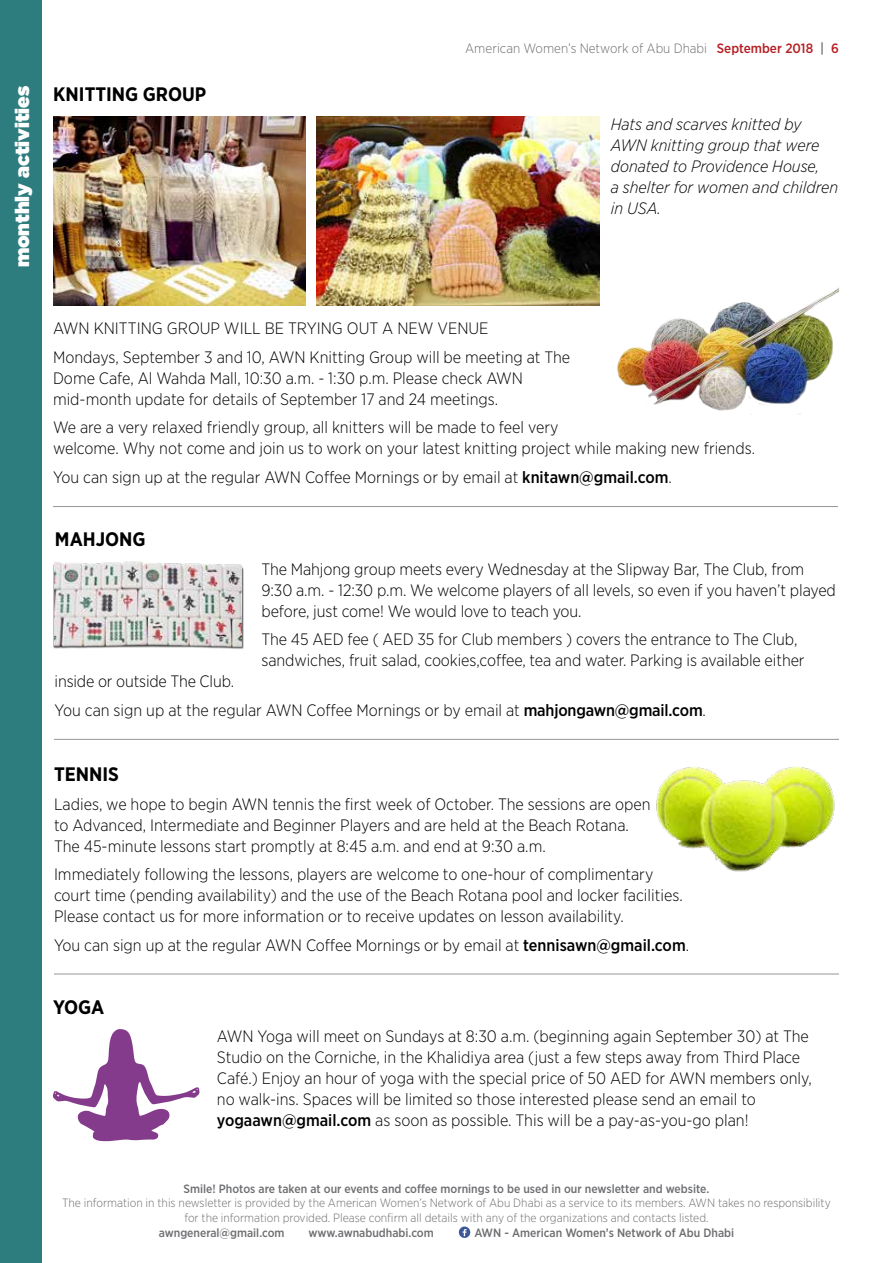
<style>
.page{position:relative;width:893px;height:1263px;background:#fff}
.page>*{position:absolute;margin:0;border:0;box-sizing:border-box;transform-origin:0 0}
.t1{font:700 19.5px "Gotham Narrow";color:#000}
.t2{font:900 19.5px "Gotham";color:#fff}
.t3{font:300 16.5px/21px "Gotham Narrow";color:#000}
.t4{font:italic 300 16.5px/21px "Gotham Narrow";color:#000}
.t5{font:300 13.5px "Gotham Narrow";color:#6d6e71}
.t6{font:300 12px/14.4px "Gotham Narrow";color:#6d6e71;text-align:center}
.t7{font:500 12px "Gotham Narrow";color:#6d6e71}
.s1{font-weight:500;color:#b42024}
.s2{font-weight:500}
</style>
<div class="page">
<svg style="left:459px;top:1226px;width:11px;height:12px"></svg>
<div style="left:0;top:0;width:41px;height:1263px;background:#2e7d7e"></div>
<img style="left:656px;top:766px;width:179px;height:106px">
<svg style="left:53px;top:1029px;width:146px;height:112px"></svg>
<hr style="left:54px;top:739px;width:785px;height:1px;background:#939598">
<div style="left:53px;top:563px;width:190px;height:86px;background:#000;opacity:.75"></div>
<img style="left:54px;top:562px;width:188px;height:86px">
<img style="left:617px;top:288px;width:221px;height:127px">
<hr style="left:53px;top:506px;width:785px;height:1px;background:#939598">
<img style="left:53px;top:117px;width:252px;height:189px">
<img style="left:316px;top:117px;width:284px;height:189px">
<hr style="left:54px;top:974px;width:785px;height:1px;background:#939598">
<p class="t2" style="left:11px;top:267px;width:183px;rotate:-90deg">monthly activities</p>
<p class="t1" style="left:53px;top:82px;width:155px">KNITTING GROUP</p>
<p class="t5" style="left:465px;top:40px;width:375px">American Women’s Network of Abu Dhabi <span class="s1">September 2018</span> <span class="s2">|</span> <span class="s1">6</span></p>
<p class="t4" style="left:611px;top:113px;width:229px">Hats and scarves knitted by<br>AWN knitting group that were donated to Providence House,<br>a shelter for women and children in USA.</p>
<p class="t3" style="left:53px;top:314px;width:519px;line-height:28.5px">AWN KNITTING GROUP WILL BE TRYING OUT A NEW VENUE<br>Mondays, September 3 and 10, AWN Knitting Group will be meeting at The</p>
<p class="t3" style="left:53px;top:367px;width:472px">Dome Cafe, Al Wahda Mall, 10:30 a.m. - 1:30 p.m. Please check AWN mid-month update for details of September 17 and 24 meetings.</p>
<p class="t3" style="left:53px;top:416px;width:704px">We are a very relaxed friendly group, all knitters will be made to feel very<br>welcome. Why not come and join us to work on your latest knitting project while making new friends.</p>
<p class="t3" style="left:53px;top:466px;width:620px">You can sign up at the regular AWN Coffee Mornings or by email at <span class="s2">knitawn@gmail.com</span>.</p>
<p class="t1" style="left:55px;top:526px;width:92px">MAHJONG</p>
<p class="t3" style="left:261px;top:558px;width:576px">The Mahjong group meets every Wednesday at the Slipway Bar, The Club, from<br>9:30 a.m. - 12:30 p.m. We welcome players of all levels, so even if you haven’t played before, just come! We would love to teach you.</p>
<p class="t3" style="left:261px;top:629px;width:545px">The 45 AED fee ( AED 35 for Club members ) covers the entrance to The Club, sandwiches, fruit salad, cookies,coffee, tea and water. Parking is available either</p>
<p class="t3" style="left:55px;top:667px;width:653px;line-height:28.5px">inside or outside The Club.<br>You can sign up at the regular AWN Coffee Mornings or by email at <span class="s2">mahjongawn@gmail.com</span>.</p>
<p class="t1" style="left:54px;top:761px;width:66px">TENNIS</p>
<p class="t3" style="left:54px;top:793px;width:598px">Ladies, we hope to begin AWN tennis the first week of October. The sessions are open to Advanced, Intermediate and Beginner Players and are held at the Beach Rotana.<br>The 45-minute lessons start promptly at 8:45 a.m. and end at 9:30 a.m.</p>
<p class="t3" style="left:54px;top:863px;width:630px">Immediately following the lessons, players are welcome to one-hour of complimentary court time (pending availability) and the use of the Beach Rotana pool and locker facilities.<br>Please contact us for more information or to receive updates on lesson availability.</p>
<p class="t3" style="left:54px;top:934px;width:637px">You can sign up at the regular AWN Coffee Mornings or by email at <span class="s2">tennisawn@gmail.com</span>.</p>
<p class="t1" style="left:53px;top:994px;width:53px">YOGA</p>
<p class="t3" style="left:217px;top:1025px;width:596px">AWN Yoga will meet on Sundays at 8:30 a.m. (beginning again September 30) at The Studio on the Corniche, in the Khalidiya area (just a few steps away from Third Place Café.) Enjoy an hour of yoga with the special price of 50 AED for AWN members only, no walk-ins. Spaces will be limited so those interested please send an email to <span class="s2">yogaawn@gmail.com</span> as soon as possible. This will be a pay-as-you-go plan!</p>
<p class="t7" style="left:184px;top:1181px;width:527px">Smile! Photos are taken at our events and coffee mornings to be used in our newsletter and website.</p>
<p class="t6" style="left:62px;top:1195px;width:770px">The information in this newsletter is provided by the American Women’s Network of Abu Dhabi as a service to its members. AWN takes no responsibility for the information provided. Please confirm all details with any of the organizations and contacts listed.</p>
<p class="t7" style="left:159px;top:1226px;width:127px">awngeneral@gmail.com</p>
<p class="t7" style="left:309px;top:1226px;width:127px">www.awnabudhabi.com</p>
<p class="t7" style="left:474px;top:1226px;width:261px">AWN - American Women’s Network of Abu Dhabi</p>
</div>
